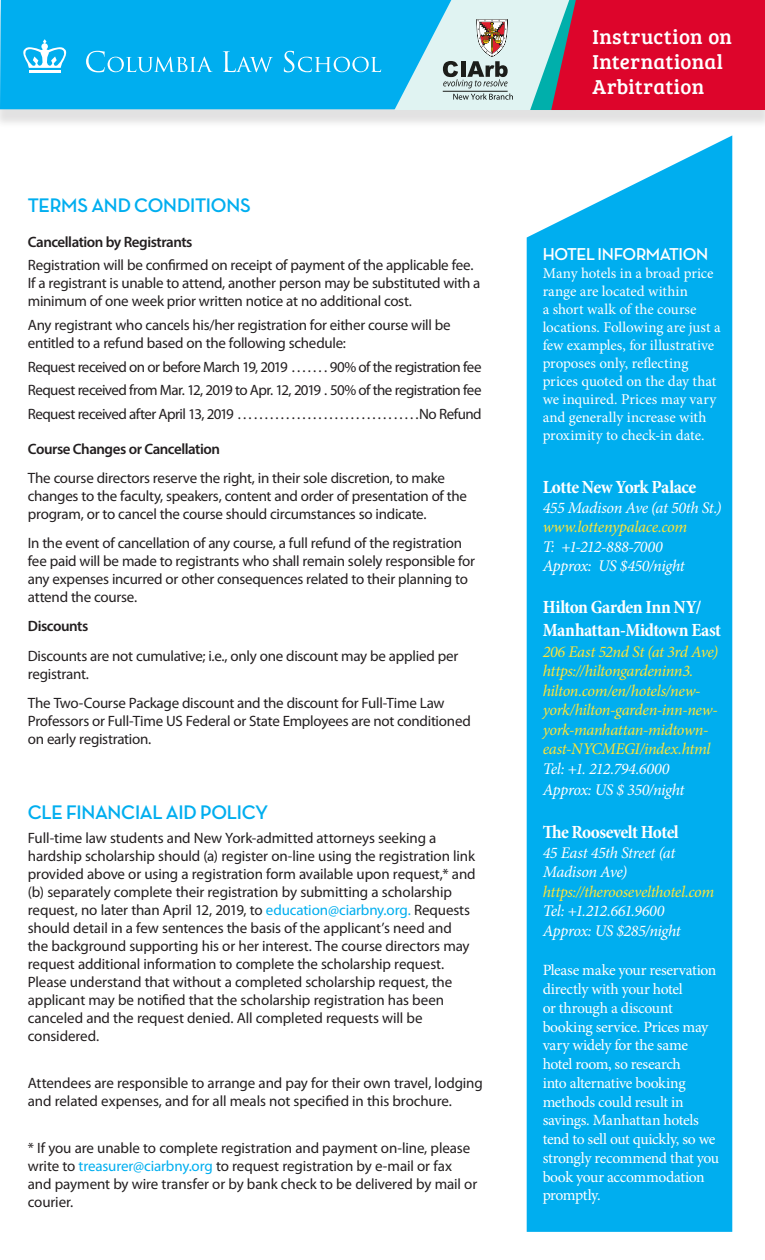
<style>
.page{position:relative;width:765px;height:1260px;background:#fff}
.page>*{position:absolute;margin:0;border:0;box-sizing:border-box;transform-origin:0 0}
.t1{font:20.88px/25px "Bree Serif";letter-spacing:.015em;color:#fff}
.t2{font:700 20px "Neutra Disp";letter-spacing:-.02em;color:#00aeef}
.t3{font:700 condensed 18.75px/22.5px "Minion Pro";letter-spacing:-.025em;color:#fff}
.t4{font:700 17.5px "Neutra Disp";letter-spacing:-.02em;color:#fff}
.t5{font:italic 16.25px/19.5px "Minion Pro";letter-spacing:-.025em;color:#ffe437}
.t6{font:italic 16.25px/19.5px "Minion Pro";letter-spacing:-.03em;color:#fff}
.t7{font:15.62px/18.8px "Minion Pro";letter-spacing:-.025em;color:#fff}
.t8{font:15px/18px "Myriad Pro";letter-spacing:-.015em;color:#231f20}
.t9{font:15px/18px "Minion Pro";color:#fff}
.t10{font:15px "Myriad Pro";letter-spacing:-.04em;color:#231f20}
.t11{font:15px "Myriad Pro";letter-spacing:-.035em;color:#231f20}
.t12{font:600 15px "Myriad Pro";letter-spacing:-.03em;color:#231f20}
.s1{color:#00aeef}
</style>
<div class="page">
<div style="left:527px;top:135px;width:205px;height:1097px;background:#00aeef"></div>
<div style="left:0;top:6px;width:765px;height:122px;background:#231f20;opacity:.13"></div>
<div style="left:0;top:0;width:394px;height:109px;background:#00aeef"></div>
<hr style="left:29px;top:70px;width:32px;height:3px;background:#fff">
<svg style="left:22px;top:39px;width:45px;height:29px"></svg>
<svg style="left:86px;top:51px;width:127px;height:21px;background:#2cbcf1"></svg>
<svg style="left:223px;top:51px;width:50px;height:21px"></svg>
<svg style="left:284px;top:51px;width:97px;height:21px;background:#2cbbf1"></svg>
<svg style="left:394px;top:0;width:371px;height:110px;background:#bf637c"></svg>
<p class="t2" style="left:28px;top:194px;width:224px">TERMS AND CONDITIONS</p>
<p class="t12" style="left:28px;top:232px;width:166px">Cancellation by Registrants</p>
<p class="t8" style="left:28px;top:256px;width:454px">Registration will be confirmed on receipt of payment of the applicable fee.<br>If a registrant is unable to attend, another person may be substituted with a minimum of one week prior written notice at no additional cost.</p>
<p class="t8" style="left:28px;top:316px;width:424px">Any registrant who cancels his/her registration for either course will be entitled to a refund based on the following schedule:</p>
<p class="t11" style="left:28px;top:357px;width:265px">Request received on or before March 19, 2019........</p>
<p class="t11" style="left:330px;top:357px;width:153px">90% of the registration fee</p>
<p class="t10" style="left:28px;top:381px;width:455px">Request received from Mar. 12, 2019 to Apr. 12, 2019.. 50% of the registration fee</p>
<p class="t10" style="left:28px;top:405px;width:211px">Request received after April 13, 2019..................................</p>
<p class="t11" style="left:419px;top:405px;width:64px">No Refund</p>
<p class="t12" style="left:28px;top:439px;width:194px">Course Changes or Cancellation</p>
<p class="t8" style="left:28px;top:469px;width:441px">The course directors reserve the right, in their sole discretion, to make changes to the faculty, speakers, content and order of presentation of the program, or to cancel the course should circumstances so indicate.</p>
<p class="t8" style="left:28px;top:534px;width:449px">In the event of cancellation of any course, a full refund of the registration fee paid will be made to registrants who shall remain solely responsible for any expenses incurred or other consequences related to their planning to attend the course.</p>
<p class="t12" style="left:28px;top:617px;width:62px">Discounts</p>
<p class="t8" style="left:28px;top:646px;width:432px">Discounts are not cumulative; i.e., only one discount may be applied per registrant.</p>
<p class="t8" style="left:28px;top:694px;width:445px">The Two-Course Package discount and the discount for Full-Time Law<br>Professors or Full-Time US Federal or State Employees are not conditioned on early registration.</p>
<p class="t2" style="left:28px;top:801px;width:242px">CLE FINANCIAL AID POLICY</p>
<p class="t8" style="left:28px;top:829px;width:449px">Full-time law students and New York-admitted attorneys seeking a hardship scholarship should (a) register on-line using the registration link provided above or using a registration form available upon request,* and (b) separately complete their registration by submitting a scholarship request, no later than April 12, 2019, to <span class="s1">education@ciarbny.org.</span> Requests should detail in a few sentences the basis of the applicant’s need and the background supporting his or her interest. The course directors may request additional information to complete the scholarship request.<br>Please understand that without a completed scholarship request, the applicant may be notified that the scholarship registration has been canceled and the request denied. All completed requests will be considered.</p>
<p class="t8" style="left:28px;top:1074px;width:457px">Attendees are responsible to arrange and pay for their own travel, lodging and related expenses, and for all meals not specified in this brochure.</p>
<p class="t8" style="left:28px;top:1139px;width:451px">* If you are unable to complete registration and payment on-line, please write to <span class="s1">treasurer@ciarbny.org</span> to request registration by e-mail or fax and payment by wire transfer or by bank check to be delivered by mail or courier.</p>
<p class="t1" style="left:592px;top:23px;width:141px">Instruction on<br>International</p>
<p class="t1" style="left:592px;top:73px;width:113px">Arbitration</p>
<p class="t4" style="left:543px;top:244px;width:167px">HOTEL INFORMATION</p>
<p class="t9" style="left:543px;top:264px;width:179px">Many hotels in a broad price range are located within<br>a short walk of the course locations. Following are just a few examples, for illustrative proposes only, reflecting prices quoted on the day that we inquired. Prices may vary and generally increase with proximity to check-in date.</p>
<p class="t3" style="left:543px;top:476px;width:155px">Lotte New York Palace</p>
<p class="t6" style="left:543px;top:498px;width:180px">455 Madison Ave (at 50th St.)</p>
<p class="t5" style="left:543px;top:517px;width:146px">www.lottenypalace.com</p>
<p class="t6" style="left:543px;top:537px;width:122px">T: +1-212-888-7000</p>
<p class="t6" style="left:543px;top:556px;width:144px">Approx: US $450/night</p>
<p class="t3" style="left:543px;top:596px;width:180px">Hilton Garden Inn NY/<br>Manhattan-Midtown East</p>
<p class="t5" style="left:543px;top:642px;width:177px">206 East 52nd St (at 3rd Ave)</p>
<p class="t5" style="left:543px;top:661px;width:177px">https://hiltongardeninn3. hilton.com/en/hotels/new&shy;york/hilton-garden-inn-new&shy;york-manhattan-midtown&shy;east-NYCMEGI/index.html</p>
<p class="t6" style="left:543px;top:759px;width:128px">Tel: +1. 212.794.6000</p>
<p class="t6" style="left:543px;top:780px;width:143px">Approx: US $ 350/night</p>
<p class="t3" style="left:543px;top:821px;width:138px">The Roosevelt Hotel</p>
<p class="t6" style="left:543px;top:843px;width:134px">45 East 45th Street (at<br>Madison Ave)</p>
<p class="t5" style="left:543px;top:882px;width:173px">https://theroosevelthotel.com</p>
<p class="t6" style="left:543px;top:901px;width:123px">Tel: +1.212.661.9600</p>
<p class="t6" style="left:543px;top:921px;width:140px">Approx: US $285/night</p>
<p class="t7" style="left:543px;top:961px;width:178px">Please make your reservation directly with your hotel<br>or through a discount booking service. Prices may vary widely for the same hotel room, so research<br>into alternative booking methods could result in savings. Manhattan hotels tend to sell out quickly, so we strongly recommend that you book your accommodation promptly.</p>
</div>
